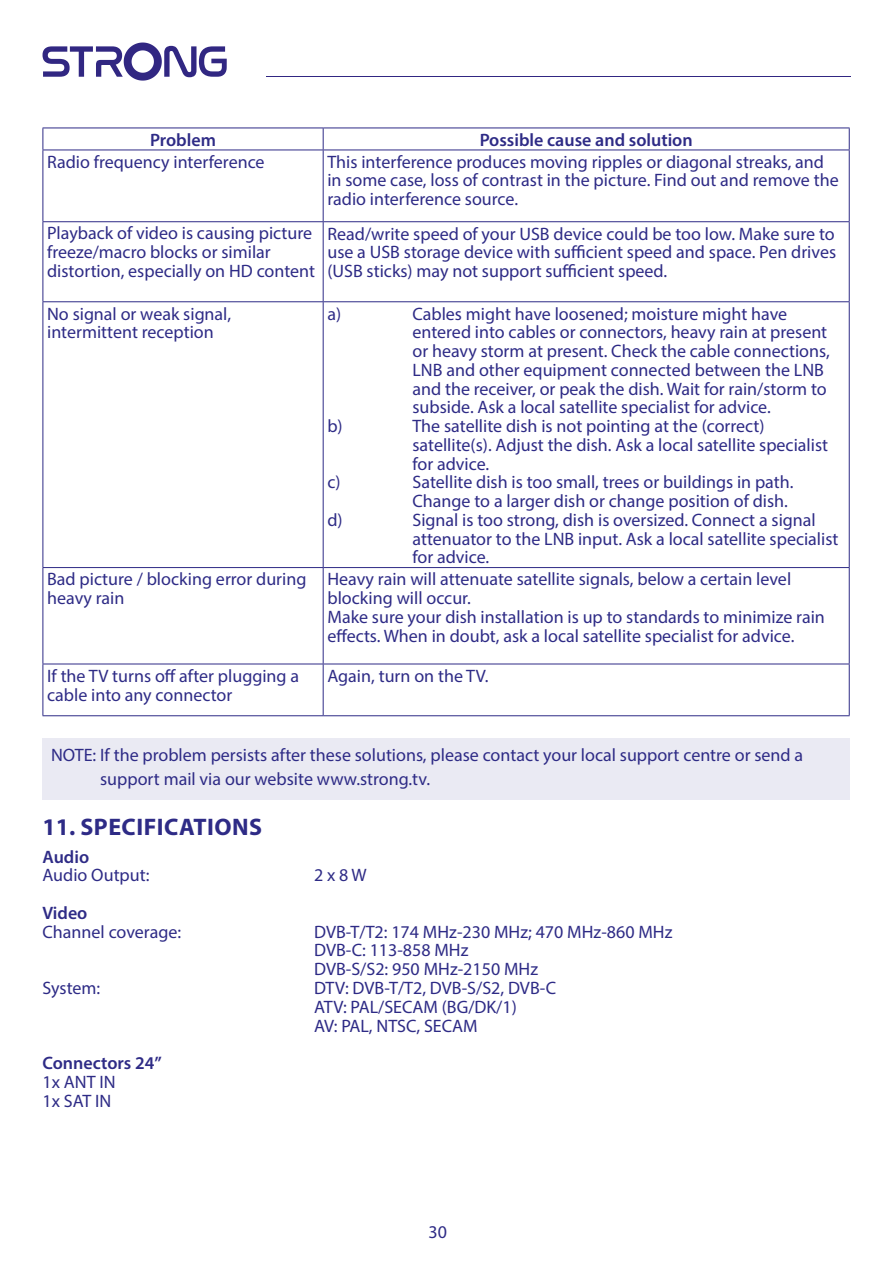
<style>
.page{position:relative;width:893px;height:1263px;background:#fff}
.page>*{position:absolute;margin:0;border:0;box-sizing:border-box;transform-origin:0 0}
.t1{font:700 24px "Myriad Pro";letter-spacing:.02em;color:#2e2b86}
.t2{font:18px/18.8px "Myriad Pro";color:#2e2b86}
.t3{font:600 18px "Myriad Pro";color:#2e2b86}
</style>
<div class="page">
<hr style="left:266px;top:76px;width:584px;height:1px;background:#312782">
<svg style="left:43px;top:43px;width:184px;height:38px"></svg>
<div style="left:43px;top:738px;width:807px;height:62px;background:#eaeaf3"></div>
<hr style="left:43px;top:128px;width:280px;height:1px;background:#2e2b86">
<svg style="left:43px;top:128px;width:1px;height:22px"></svg>
<hr style="left:323px;top:128px;width:527px;height:1px;background:#2e2b86">
<svg style="left:323px;top:128px;width:1px;height:22px"></svg>
<svg style="left:849px;top:128px;width:1px;height:22px"></svg>
<hr style="left:43px;top:150px;width:280px;height:1px;background:#2e2b86">
<hr style="left:43px;top:150px;width:1px;height:71px;background:#2e2b86">
<hr style="left:323px;top:150px;width:527px;height:1px;background:#2e2b86">
<hr style="left:323px;top:150px;width:1px;height:71px;background:#2e2b86">
<hr style="left:849px;top:150px;width:1px;height:71px;background:#2e2b86">
<hr style="left:43px;top:221px;width:280px;height:1px;background:#2e2b86">
<hr style="left:43px;top:222px;width:1px;height:79px;background:#2e2b86">
<hr style="left:323px;top:221px;width:527px;height:1px;background:#2e2b86">
<hr style="left:323px;top:222px;width:1px;height:79px;background:#2e2b86">
<hr style="left:849px;top:222px;width:1px;height:79px;background:#2e2b86">
<hr style="left:43px;top:301px;width:280px;height:1px;background:#2e2b86">
<hr style="left:43px;top:302px;width:1px;height:265px;background:#2e2b86">
<hr style="left:323px;top:301px;width:527px;height:1px;background:#2e2b86">
<hr style="left:323px;top:302px;width:1px;height:265px;background:#2e2b86">
<hr style="left:849px;top:302px;width:1px;height:265px;background:#2e2b86">
<hr style="left:43px;top:567px;width:280px;height:1px;background:#2e2b86">
<hr style="left:43px;top:568px;width:1px;height:96px;background:#2e2b86">
<hr style="left:323px;top:567px;width:527px;height:1px;background:#2e2b86">
<hr style="left:323px;top:568px;width:1px;height:96px;background:#2e2b86">
<hr style="left:849px;top:568px;width:1px;height:96px;background:#2e2b86">
<hr style="left:43px;top:664px;width:280px;height:1px;background:#2e2b86">
<hr style="left:43px;top:664px;width:1px;height:51px;background:#2e2b86">
<hr style="left:323px;top:664px;width:527px;height:1px;background:#2e2b86">
<hr style="left:323px;top:664px;width:1px;height:51px;background:#2e2b86">
<hr style="left:849px;top:664px;width:1px;height:51px;background:#2e2b86">
<hr style="left:43px;top:715px;width:280px;height:1px;background:#2e2b86">
<hr style="left:323px;top:715px;width:527px;height:1px;background:#2e2b86">
<p class="t3" style="left:150px;top:128px;width:67px">Problem</p>
<p class="t3" style="left:480px;top:128px;width:215px">Possible cause and solution</p>
<p class="t2" style="left:47px;top:152px;width:219px">Radio frequency interference</p>
<p class="t2" style="left:327px;top:152px;width:513px">This interference produces moving ripples or diagonal streaks, and in some case, loss of contrast in the picture. Find out and remove the radio interference source.</p>
<p class="t2" style="left:47px;top:224px;width:269px">Playback of video is causing picture freeze/macro blocks or similar distortion, especially on HD content</p>
<p class="t2" style="left:327px;top:224px;width:510px;text-align:justify">Read/write speed of your USB device could be too low. Make sure to use a USB storage device with sufficient speed and space. Pen drives (USB sticks) may not support sufficient speed.</p>
<p class="t2" style="left:47px;top:304px;width:185px">No signal or weak signal, intermittent reception</p>
<p class="t2" style="left:327px;top:304px;width:15px">a)</p>
<p class="t2" style="left:412px;top:304px;width:419px">Cables might have loosened; moisture might have entered into cables or connectors, heavy rain at present or heavy storm at present. Check the cable connections, LNB and other equipment connected between the LNB and the receiver, or peak the dish. Wait for rain/storm to subside. Ask a local satellite specialist for advice.</p>
<p class="t2" style="left:327px;top:416px;width:17px">b)</p>
<p class="t2" style="left:412px;top:416px;width:417px">The satellite dish is not pointing at the (correct) satellite(s). Adjust the dish. Ask a local satellite specialist for advice.</p>
<p class="t2" style="left:327px;top:473px;width:15px">c)</p>
<p class="t2" style="left:412px;top:473px;width:383px">Satellite dish is too small, trees or buildings in path.<br>Change to a larger dish or change position of dish.</p>
<p class="t2" style="left:327px;top:510px;width:17px">d)</p>
<p class="t2" style="left:412px;top:510px;width:428px">Signal is too strong, dish is oversized. Connect a signal attenuator to the LNB input. Ask a local satellite specialist for advice.</p>
<p class="t2" style="left:47px;top:570px;width:261px">Bad picture / blocking error during heavy rain</p>
<p class="t2" style="left:327px;top:570px;width:499px">Heavy rain will attenuate satellite signals, below a certain level blocking will occur.<br>Make sure your dish installation is up to standards to minimize rain effects. When in doubt, ask a local satellite specialist for advice.</p>
<p class="t2" style="left:47px;top:666px;width:253px">If the TV turns off after plugging a cable into any connector</p>
<p class="t2" style="left:327px;top:666px;width:163px">Again, turn on the TV.</p>
<p class="t2" style="left:100px;top:742px;width:704px;line-height:24.8px;text-indent:-49px">NOTE: If the problem persists after these solutions, please contact your local support centre or send a support mail via our website www.strong.tv.</p>
<h1 class="t1" style="left:43px;top:812px;width:221px">11. SPECIFICATIONS</h1>
<p class="t3" style="left:43px;top:845px;width:48px">Audio</p>
<p class="t2" style="left:43px;top:866px;width:108px">Audio Output:</p>
<p class="t2" style="left:314px;top:866px;width:54px">2 x 8 W</p>
<p class="t3" style="left:43px;top:901px;width:46px">Video</p>
<p class="t2" style="left:43px;top:922px;width:140px">Channel coverage:</p>
<p class="t2" style="left:314px;top:922px;width:360px">DVB-T/T2: 174 MHz-230 MHz; 470 MHz-860 MHz<br>DVB-C: 113-858 MHz<br>DVB-S/S2: 950 MHz-2150 MHz</p>
<p class="t2" style="left:43px;top:978px;width:59px">System:</p>
<p class="t2" style="left:314px;top:978px;width:244px">DTV: DVB-T/T2, DVB-S/S2, DVB-C<br>ATV: PAL/SECAM (BG/DK/1)<br>AV: PAL, NTSC, SECAM</p>
<p class="t3" style="left:43px;top:1051px;width:121px">Connectors 24”</p>
<p class="t2" style="left:43px;top:1072px;width:75px">1x ANT IN<br>1x SAT IN</p>
<p class="t2" style="left:428px;top:1222px;width:20px">30</p>
</div>
